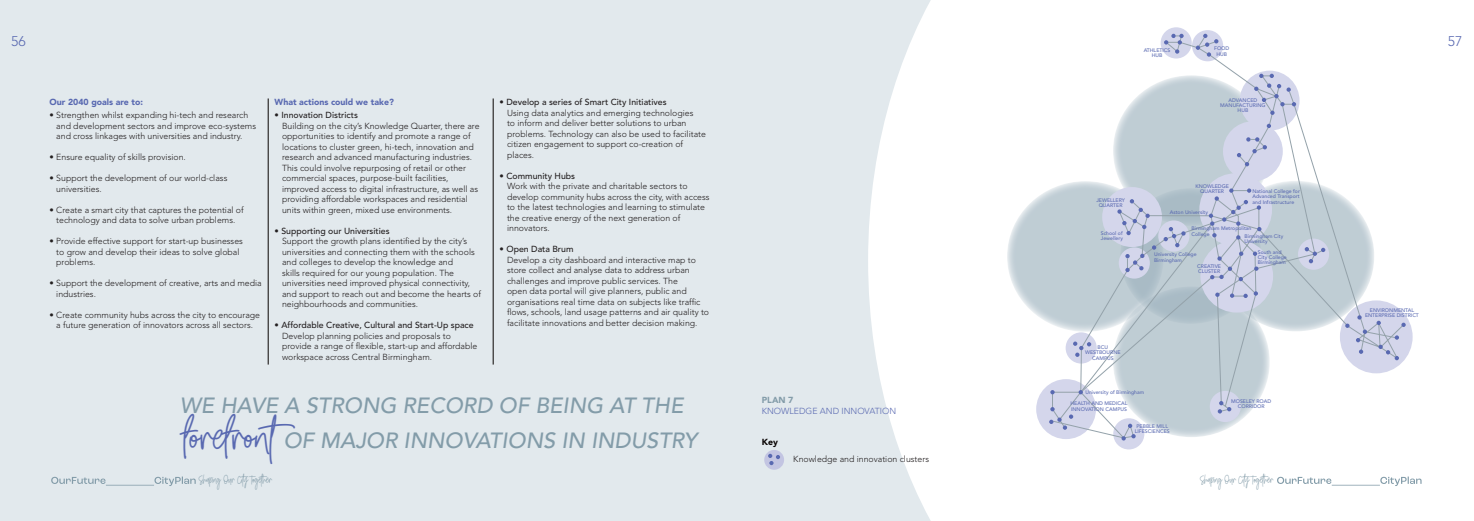
<style>
.page{position:relative;width:1474px;height:521px;background:#fff}
.page>*{position:absolute;margin:0;border:0;box-sizing:border-box;transform-origin:0 0}
.t1{font:39.38px "Golden Youth Script";color:#5969b1}
.t2{font:italic 500 21.88px/35px "Avenir";color:#839ca9}
.t3{font:300 14px "Avenir LT Std";color:#5969b1}
.t4{font:10.5px "Golden Youth Script";color:#839ca9;scale:.85 1}
.t5{font:300 8.75px/10.5px "Avenir LT Std";color:#231f20}
.t6{font:500 8.75px "Avenir";color:#231f20}
.t7{font:900 8.75px "Avenir";color:#5969b1}
.t8{font:300 8.75px "Avenir LT Std";color:#5969b1}
.t9{font:900 8.75px "Avenir";color:#839ca9}
.t10{font:900 8.75px "Avenir";color:#080302}
.t11{font:500 5.16px/5.2px "Avenir";color:#5969b1;text-align:center}
</style>
<div class="page">
<div style="left:0;top:0;width:1213px;height:521px;background:#e2e9ed"></div>
<svg style="left:868px;top:0;width:554px;height:521px;fill:#fff"></svg>
<hr style="left:268px;top:98px;width:1px;height:266px;background:#080302">
<hr style="left:493px;top:98px;width:1px;height:266px;background:#080302">
<div style="left:764px;top:450px;width:20px;height:20px;background:#c3c5e2;border-radius:50%"></div>
<svg style="left:1007px;top:181px;width:156px;height:151px;background:#c5d2d8"></svg>
<div style="left:1036px;top:379px;width:59px;height:60px;background:#d4d6eb;border-radius:50%"></div>
<div style="left:1113px;top:418px;width:31px;height:31px;background:#d4d6eb;border-radius:50%"></div>
<div style="left:1191px;top:30px;width:32px;height:31px;background:#d4d6eb;border-radius:50%"></div>
<div style="left:1160px;top:27px;width:31px;height:32px;background:#d4d6eb;border-radius:50%"></div>
<div style="left:1339px;top:300px;width:73px;height:73px;background:#d4d6eb;border-radius:50%"></div>
<svg style="left:1049px;top:34px;width:356px;height:406px"></svg>
<svg style="left:768px;top:454px;width:12px;height:11px"></svg>
<svg style="left:1276px;top:476px;width:145px;height:10px"></svg>
<svg style="left:51px;top:476px;width:145px;height:10px"></svg>
<h3 class="t3" style="left:11px;top:33px;width:16px">56</h3>
<p class="t7" style="left:50px;top:97px;width:95px">Our 2040 goals are to:</p>
<p class="t5" style="left:56px;top:110px;width:201px;text-indent:-7px">• Strengthen whilst expanding hi-tech and research and development sectors and improve eco-systems and cross linkages with universities and industry.</p>
<p class="t5" style="left:50px;top:152px;width:138px">• Ensure equality of skills provision.</p>
<p class="t5" style="left:56px;top:173px;width:173px;text-indent:-7px">• Support the development of our world-class universities.</p>
<p class="t5" style="left:50px;top:205px;width:196px;text-align:center">• Create a smart city that captures the potential of technology and data to solve urban problems.</p>
<p class="t5" style="left:56px;top:236px;width:188px;text-indent:-7px">• Provide effective support for start-up businesses to grow and develop their ideas to solve global problems.</p>
<p class="t5" style="left:56px;top:278px;width:207px;text-indent:-7px">• Support the development of creative, arts and media industries.</p>
<p class="t5" style="left:50px;top:310px;width:212px;text-align:center">• Create community hubs across the city to encourage a future generation of innovators across all sectors.</p>
<p class="t7" style="left:274px;top:97px;width:121px">What actions could we take?</p>
<p class="t6" style="left:274px;top:110px;width:85px">• Innovation Districts</p>
<p class="t5" style="left:282px;top:121px;width:199px">Building on the city’s Knowledge Quarter, there are opportunities to identify and promote a range of locations to cluster green, hi-tech, innovation and research and advanced manufacturing industries.<br>This could involve repurposing of retail or other commercial spaces, purpose-built facilities, improved access to digital infrastructure, as well as providing affordable workspaces and residential units within green, mixed use environments.</p>
<p class="t6" style="left:274px;top:226px;width:117px">• Supporting our Universities</p>
<p class="t5" style="left:282px;top:236px;width:200px">Support the growth plans identified by the city’s universities and connecting them with the schools and colleges to develop the knowledge and<br>skills required for our young population. The universities need improved physical connectivity, and support to reach out and become the hearts of neighbourhoods and communities.</p>
<p class="t6" style="left:274px;top:320px;width:201px">• Affordable Creative, Cultural and Start-Up space</p>
<p class="t5" style="left:282px;top:331px;width:197px">Develop planning policies and proposals to provide a range of flexible, start-up and affordable workspace across Central Birmingham.</p>
<p class="t6" style="left:499px;top:97px;width:169px">• Develop a series of Smart City Initiatives</p>
<p class="t5" style="left:507px;top:107px;width:200px">Using data analytics and emerging technologies<br>to inform and deliver better solutions to urban problems. Technology can also be used to facilitate citizen engagement to support co-creation of places.</p>
<p class="t6" style="left:499px;top:171px;width:77px">• Community Hubs</p>
<p class="t5" style="left:507px;top:181px;width:204px">Work with the private and charitable sectors to develop community hubs across the city, with access to the latest technologies and learning to stimulate the creative energy of the next generation of innovators.</p>
<p class="t6" style="left:499px;top:244px;width:75px">• Open Data Brum</p>
<p class="t5" style="left:507px;top:254px;width:204px">Develop a city dashboard and interactive map to store collect and analyse data to address urban challenges and improve public services. The<br>open data portal will give planners, public and organisations real time data on subjects like traffic flows, schools, land usage patterns and air quality to facilitate innovations and better decision making.</p>
<p class="t11" style="left:1143px;top:48px;width:28px">ATHLETICS<br>HUB</p>
<p class="t11" style="left:1213px;top:46px;width:17px">FOOD<br>HUB</p>
<p class="t11" style="left:1220px;top:98px;width:47px">ADVANCED<br>MANUFACTURING<br>HUB</p>
<p class="t11" style="left:1096px;top:197px;width:30px">JEWELLERY<br>QUARTER</p>
<p class="t11" style="left:1195px;top:184px;width:35px">KNOWLEDGE<br>QUARTER</p>
<p class="t11" style="left:1169px;top:209px;width:40px">Aston University</p>
<p class="t11" style="left:1252px;top:189px;width:49px;text-align:justify">National College for Advanced Transport and Infrastructure</p>
<p class="t11" style="left:1191px;top:226px;width:61px">Birmingham Metropolitan</p>
<p class="t11" style="left:1100px;top:231px;width:23px">School of</p>
<p class="t11" style="left:1191px;top:231px;width:20px">College</p>
<p class="t11" style="left:1100px;top:236px;width:23px">Jewellery</p>
<p class="t11" style="left:1244px;top:234px;width:40px;text-align:left">Birmingham City<br>University</p>
<p class="t11" style="left:1257px;top:250px;width:30px;text-align:left">South and<br>City College<br>Birmingham</p>
<p class="t11" style="left:1153px;top:252px;width:44px;text-align:left">University College<br>Birmingham</p>
<p class="t11" style="left:1197px;top:263px;width:25px;text-align:left">CREATIVE<br>CLUSTER</p>
<p class="t11" style="left:1085px;top:345px;width:37px">BCU<br>WESTBOURNE<br>CAMPUS</p>
<p class="t11" style="left:1070px;top:387px;width:75px;line-height:11px;text-align:left;text-indent:15px">University of Birmingham<br>HEALTH AND MEDICAL</p>
<p class="t11" style="left:1071px;top:406px;width:57px">INNOVATION CAMPUS</p>
<h2 class="t2" style="left:283px;top:388px;width:415px;text-indent:-103px">WE HAVE A STRONG RECORD OF BEING AT THE<br>OF MAJOR INNOVATIONS IN INDUSTRY</h2>
<p class="t9" style="left:761px;top:395px;width:33px">PLAN 7</p>
<p class="t8" style="left:761px;top:405px;width:136px">KNOWLEDGE AND INNOVATION</p>
<p class="t10" style="left:761px;top:436px;width:18px">Key</p>
<p class="t5" style="left:793px;top:454px;width:137px">Knowledge and innovation clusters</p>
<p class="t11" style="left:1230px;top:398px;width:42px">MOSELEY ROAD<br>CORRIDOR</p>
<h1 class="t1" style="left:184px;top:413px;width:125px">forefront</h1>
<p class="t4" style="left:198px;top:473px;width:88px">Shaping Our City Together</p>
<p class="t4" style="left:1199px;top:473px;width:88px">Shaping Our City Together</p>
<p class="t11" style="left:1134px;top:423px;width:37px">PEBBLE MILL<br>LIFESCIENCES</p>
<h3 class="t3" style="left:1447px;top:33px;width:16px">57</h3>
<p class="t11" style="left:1364px;top:308px;width:55px">ENVIRONMENTAL<br>ENTERPRISE DISTRICT</p>
</div>
